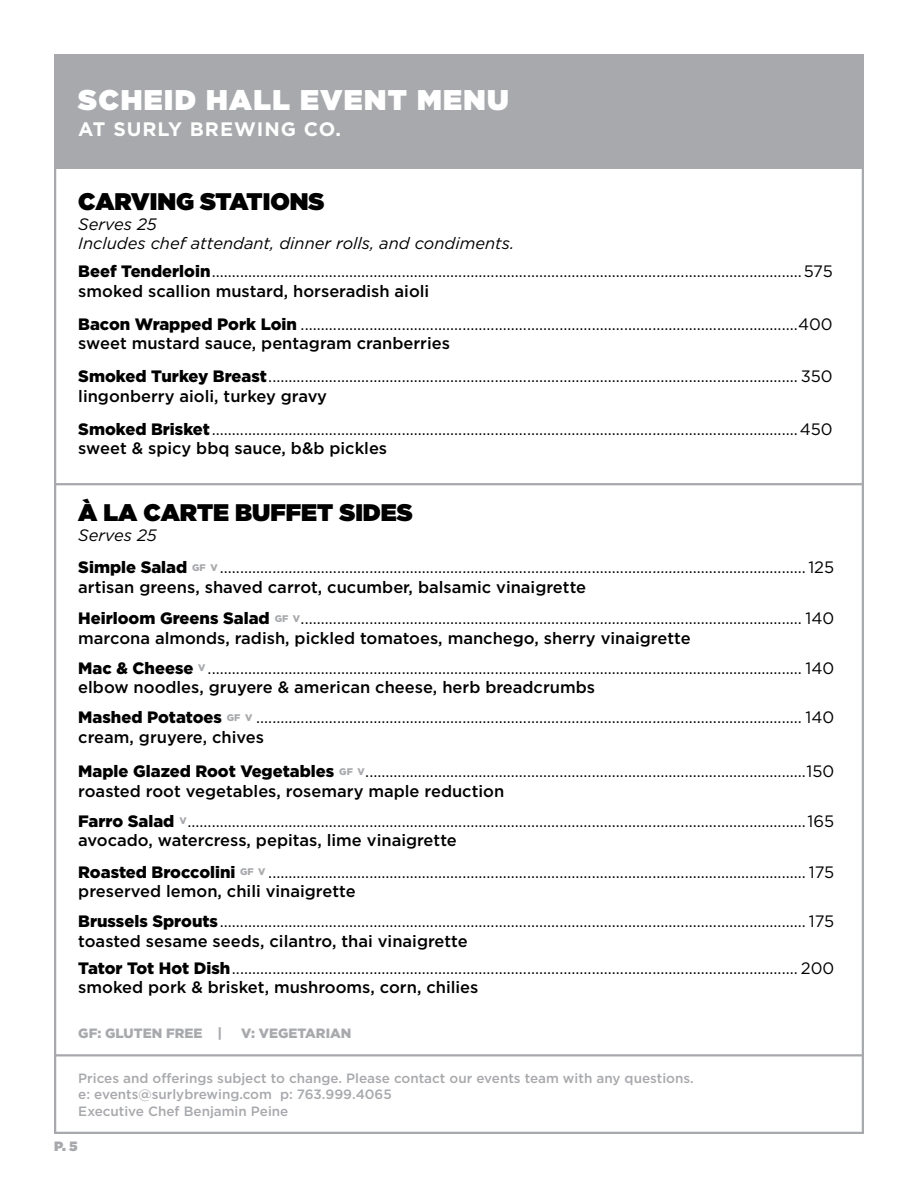
<style>
.page{position:relative;width:918px;height:1188px;background:#fff}
.page>*{position:absolute;margin:0;border:0;box-sizing:border-box;transform-origin:0 0}
.t1{font:900 28.5px "Gotham HTF";letter-spacing:.05em;color:#fff}
.t2{font:900 24px "Gotham HTF";color:#000}
.t3{font:700 19.5px "Gotham HTF";letter-spacing:.05em;color:#fff}
.t4{font:16.5px/19.5px "Gotham HTF";color:#000}
.t5{font:italic 16.5px/19.5px "Gotham HTF";color:#000}
.t6{font:500 13.5px/16.2px "Gotham HTF";color:#a7a9ac}
.t7{font:900 13.5px "Gotham HTF";color:#a7a9ac}
.t8{font:900 13.5px "Gotham HTF";color:#a7a9ac}
.s1{font-weight:900}
.s2{font-weight:500}
</style>
<div class="page">
<hr style="left:55px;top:1054px;width:808px;height:2px;background:#a7a9ac">
<div style="left:55px;top:55px;width:808px;height:114px;background:#a7a9ac"></div>
<hr style="left:54px;top:483px;width:810px;height:2px;background:#a7a9ac">
<h1 class="t1" style="left:78px;top:83px;width:432px">SCHEID HALL EVENT MENU</h1>
<p class="t3" style="left:78px;top:118px;width:264px">AT SURLY BREWING CO.</p>
<h2 class="t2" style="left:78px;top:188px;width:248px">CARVING STATIONS</h2>
<p class="t5" style="left:78px;top:214px;width:437px">Serves 25<br>Includes chef attendant, dinner rolls, and condiments.</p>
<p class="t4" style="left:78px;top:262px;width:756px"><span class="s1">Beef Tenderloin</span>..................................................................................................................................................575 <span class="s2">smoked scallion mustard, horseradish aioli</span></p>
<p class="t4" style="left:78px;top:314px;width:756px"><span class="s1">Bacon Wrapped Pork Loin</span> ...........................................................................................................................400 <span class="s2">sweet mustard sauce, pentagram cranberries</span></p>
<p class="t4" style="left:78px;top:367px;width:756px"><span class="s1">Smoked Turkey Breast</span>................................................................................................................................... 350 <span class="s2">lingonberry aioli, turkey gravy</span></p>
<p class="t4" style="left:78px;top:419px;width:756px"><span class="s1">Smoked Brisket</span>.................................................................................................................................................450 <span class="s2">sweet &amp; spicy bbq sauce, b&amp;b pickles</span></p>
<h2 class="t2" style="left:78px;top:499px;width:336px">À LA CARTE BUFFET SIDES</h2>
<p class="t5" style="left:78px;top:525px;width:80px">Serves 25</p>
<p class="t4" style="left:78px;top:557px;width:757px"><span class="s1">Simple Salad</span> <sup>GF</sup> <sup>V</sup> .................................................................................................................................................125 <span class="s2">artisan greens, shaved carrot, cucumber, balsamic vinaigrette</span></p>
<p class="t4" style="left:78px;top:608px;width:757px"><span class="s1">Heirloom Greens Salad</span> <sup>GF</sup> <sup>V</sup>............................................................................................................................ 140 <span class="s2">marcona almonds, radish, pickled tomatoes, manchego, sherry vinaigrette</span></p>
<p class="t4" style="left:78px;top:658px;width:757px"><span class="s1">Mac &amp; Cheese</span> <sup>V</sup> ................................................................................................................................................... 140 <span class="s2">elbow noodles, gruyere &amp; american cheese, herb breadcrumbs</span></p>
<p class="t4" style="left:78px;top:707px;width:757px"><span class="s1">Mashed Potatoes</span> <sup>GF</sup> <sup>V</sup> ....................................................................................................................................... 140 <span class="s2">cream, gruyere, chives</span></p>
<p class="t4" style="left:78px;top:761px;width:757px"><span class="s1">Maple Glazed Root Vegetables</span> <sup>GF</sup> <sup>V</sup>.............................................................................................................150 <span class="s2">roasted root vegetables, rosemary maple reduction</span></p>
<p class="t4" style="left:78px;top:811px;width:757px"><span class="s1">Farro Salad</span> <sup>V</sup>.........................................................................................................................................................165 <span class="s2">avocado, watercress, pepitas, lime vinaigrette</span></p>
<p class="t4" style="left:78px;top:862px;width:757px"><span class="s1">Roasted Broccolini</span> <sup>GF</sup> <sup>V</sup> ..................................................................................................................................... 175 <span class="s2">preserved lemon, chili vinaigrette</span></p>
<p class="t4" style="left:78px;top:911px;width:757px"><span class="s1">Brussels Sprouts</span>................................................................................................................................................. 175 <span class="s2">toasted sesame seeds, cilantro, thai vinaigrette</span></p>
<p class="t4" style="left:78px;top:958px;width:757px"><span class="s1">Tator Tot Hot Dish</span>............................................................................................................................................ 200 <span class="s2">smoked pork &amp; brisket, mushrooms, corn, chilies</span></p>
<p class="t7" style="left:78px;top:1025px;width:145px">GF: GLUTEN FREE |</p>
<p class="t7" style="left:241px;top:1025px;width:112px">V: VEGETARIAN</p>
<p class="t6" style="left:78px;top:1070px;width:617px">Prices and offerings subject to change. Please contact our events team with any questions. e: events@surlybrewing.com p: 763.999.4065<br>Executive Chef Benjamin Peine</p>
<p class="t8" style="left:54px;top:1138px;width:25px">P. 5</p>
</div>
